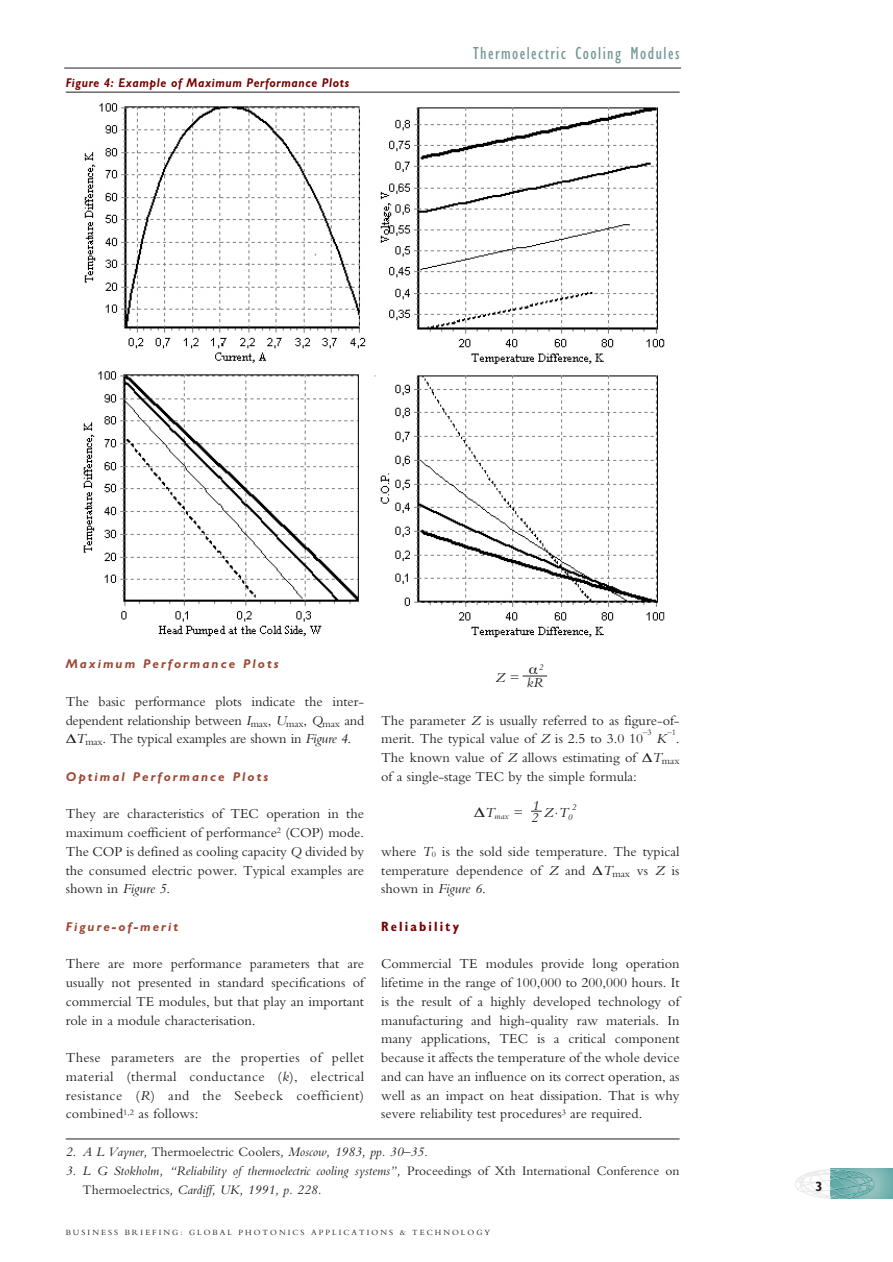
<style>
.page{position:relative;width:893px;height:1262px;background:#fff}
.page>*{position:absolute;margin:0;border:0;box-sizing:border-box;transform-origin:0 0}
.t1{font:condensed 18px "Gill Sans";letter-spacing:.08em;color:#749595}
.t2{font:14.25px/18.8px "Bembo";color:#231f20;text-align:justify}
.t3{font:italic 14.25px "Bembo";color:#231f20}
.t4{font:italic 13.5px/18.8px "Bembo";color:#231f20}
.t5{font:700 condensed 13.5px "Gill Sans";letter-spacing:.155em;color:#790100}
.t6{font:700 condensed 13.5px "Gill Sans";color:#231f20}
.t7{font:italic 700 12.75px "Gill Sans";letter-spacing:.16em;color:#9d4630}
.t8{font:italic 700 12.75px "Gill Sans";letter-spacing:.055em;color:#790100;scale:.9 1}
.t9{font:italic 9px "Bembo";color:#231f20}
.t10{font:8.55px "Bembo";color:#231f20}
.t11{font:8.25px "Bembo";letter-spacing:.245em;color:#231f20}
.s1{font-style:italic}
.s2{font-size:8.55px}
.s3{font-style:normal}
</style>
<div class="page">
<hr style="left:64px;top:68px;width:617px;height:1px;background:#231f20">
<svg style="left:875px;top:1168px;width:17px;height:31px"></svg>
<svg style="left:795px;top:1168px;width:80px;height:31px"></svg>
<hr style="left:66px;top:92px;width:613px;height:1px;background:#231f20">
<img style="left:83px;top:103px;width:582px;height:535px">
<hr style="left:66px;top:1138px;width:613px;height:1px;background:#231f20">
<svg style="left:522px;top:675px;width:25px;height:1px"></svg>
<p class="t8" style="left:66px;top:78px;width:316px">Figure 4: Example of Maximum Performance Plots</p>
<p class="t1" style="left:473px;top:47px;width:208px">Thermoelectric Cooling Modules</p>
<p class="t7" style="left:66px;top:659px;width:214px">Maximum Performance Plots</p>
<p class="t2" style="left:66px;top:693px;width:300px">The basic performance plots indicate the inter&shy;dependent relationship between <span class="s1">I</span><sub>max</sub>, <span class="s1">U</span><sub>max</sub>, <span class="s1">Q</span><sub>max</sub> and ∆<span class="s1">T</span><sub>max</sub>. The typical examples are shown in <span class="s1">Figure 4</span>.</p>
<p class="t7" style="left:66px;top:772px;width:204px">Optimal Performance Plots</p>
<p class="t2" style="left:66px;top:806px;width:300px">They are characteristics of TEC operation in the maximum coefficient of performance<sup>2</sup> (COP) mode.<br>The COP is defined as cooling capacity <span class="s1">Q</span> divided by the consumed electric power. Typical examples are shown in <span class="s1">Figure 5</span>.</p>
<p class="t7" style="left:66px;top:922px;width:114px">Figure-of-merit</p>
<p class="t2" style="left:66px;top:956px;width:300px">There are more performance parameters that are usually not presented in standard specifications of commercial TE modules, but that play an important role in a module characterisation.</p>
<p class="t2" style="left:66px;top:1049px;width:300px">These parameters are the properties of pellet material (thermal conductance (<span class="s1">k</span>), electrical resistance (<span class="s1">R</span>) and the Seebeck coefficient) combined<sup>1,2</sup> as follows:</p>
<p class="t9" style="left:538px;top:663px;width:6px">2</p>
<p class="t3" style="left:495px;top:675px;width:50px">Z = kR</p>
<p class="t2" style="left:381px;top:712px;width:300px">The parameter <span class="s1">Z</span> is usually referred to as figure-of&shy;merit. The typical value of <span class="s1">Z</span> is 2.5 to 3.0 10</p>
<p class="t10" style="left:667px;top:729px;width:10px">–1</p>
<p class="t2" style="left:381px;top:731px;width:300px;text-indent:295px">.<br>The known value of <span class="s1">Z</span> allows estimating of ∆<span class="s1">T</span><sub>max </sub>of a single-stage TEC by the simple formula:</p>
<p class="t10" style="left:643px;top:729px;width:10px">–3</p>
<p class="t3" style="left:656px;top:733px;width:12px">K</p>
<p class="t3" style="left:532px;top:800px;width:9px">1</p>
<p class="t9" style="left:571px;top:804px;width:6px">2</p>
<p class="t9" style="left:473px;top:813px;width:37px">∆<sup>T</sup>max</p>
<p class="t3" style="left:543px;top:808px;width:31px">Z.T<sub>0</sub></p>
<p class="t3" style="left:513px;top:810px;width:27px">= 2</p>
<p class="t2" style="left:381px;top:843px;width:300px">where <span class="s1">T</span><span class="s2">0</span> is the sold side temperature. The typical temperature dependence of <span class="s1">Z</span> and ∆<span class="s1">T</span><sub>max</sub> vs <span class="s1">Z</span> is shown in <span class="s1">Figure 6</span>.</p>
<p class="t5" style="left:381px;top:921px;width:80px">Reliability</p>
<p class="t2" style="left:381px;top:956px;width:300px">Commercial TE modules provide long operation lifetime in the range of 100,000 to 200,000 hours. It is the result of a highly developed technology of manufacturing and high-quality raw materials. In many applications, TEC is a critical component because it affects the temperature of the whole device and can have an influence on its correct operation, as well as an impact on heat dissipation. That is why severe reliability test procedures<sup>3</sup> are required.</p>
<p class="t4" style="left:66px;top:1143px;width:364px">2. A L Vayner, <span class="s3">Thermoelectric Coolers</span>, Moscow, 1983, pp. 30–35.</p>
<p class="t4" style="left:83px;top:1162px;width:598px;text-indent:-17px">3. L G Stokholm, “Reliability of thermoelectric cooling systems”, <span class="s3">Proceedings of Xth International Conference on<br>Thermoelectrics</span>, Cardiff, UK, 1991, p. 228.</p>
<p class="t11" style="left:66px;top:1229px;width:426px">BUSINESS BRIEFING: GLOBAL PHOTONICS APPLICATIONS &amp; TECHNOLOGY</p>
<p class="t6" style="left:815px;top:1181px;width:9px">3</p>
</div>
